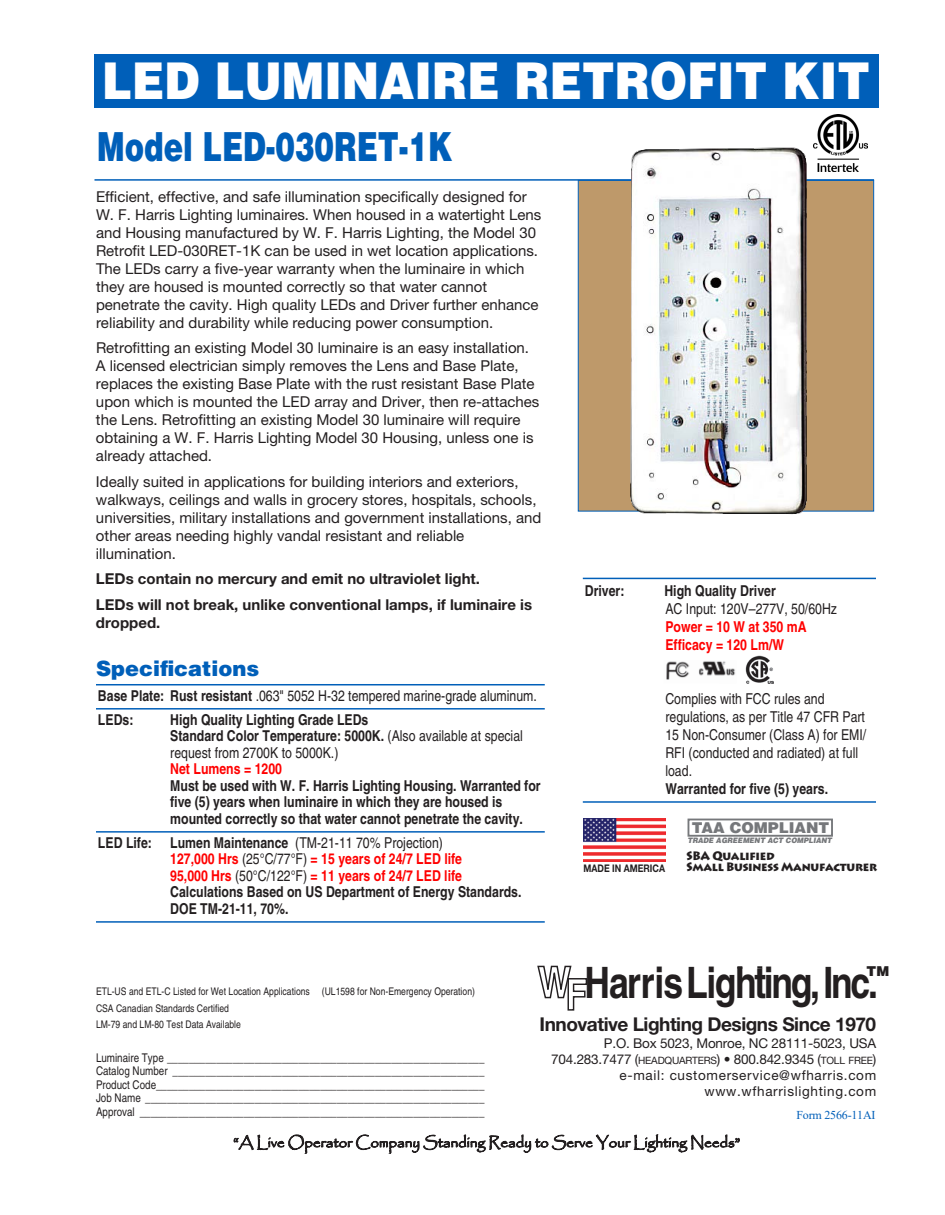
<style>
.page{position:relative;width:945px;height:1215px;background:#fff}
.page>*{position:absolute;margin:0;border:0;box-sizing:border-box;transform-origin:0 0}
.t1{font:900 50.7px "Helvetica";color:#fff;scale:.89 1}
.t2{font:700 condensed 43.35px "Helvetica";letter-spacing:-.035em;color:#231f20}
.t3{font:900 40.05px "Helvetica";color:#005fb9;scale:.73 1}
.t4{font:900 21px "Helvetica";color:#005fb9}
.t5{font:700 19.05px "Helvetica Neue";letter-spacing:-.025em;color:#231f20}
.Product_Info{font:15px/18px "Helvetica Neue";color:#231f20}
.ProductSpecification{font:700 condensed 15px/16.5px "Helvetica";color:#231f20}
.ProductSpecification-2{font:condensed 15px/18px "Helvetica";color:#231f20}
.Product_Info-2{font:700 15px/18px "Helvetica Neue";color:#231f20}
.ProductSpecification-3{font:700 condensed 15px/18px "Helvetica";color:#f00}
.t6{font:900 15px "Helvetica";color:#76787b}
.t7{font:900 13.65px "Helvetica";color:#231f20}
.t8{font:13.5px "Helvetica Neue";letter-spacing:-.015em;color:#231f20}
.t9{font:13.5px "Helvetica Neue";letter-spacing:.05em;color:#231f20}
.t10{font:900 12.15px "Lithos Pro";letter-spacing:-.025em;color:#231f20;scale:.94 1}
.t11{font:condensed 12px "Helvetica";color:#231f20}
.t12{font:12px "Times New Roman";letter-spacing:-.015em;color:#005fb9}
.ETL_LM{font:condensed 10.5px "Helvetica";color:#231f20}
.t13{font:700 10.5px "Helvetica Neue";color:#231f20;scale:.84 1}
.t14{font:italic 900 7.5px "Helvetica";color:#76787b;scale:.93 1}
.s1{font-weight:700}
.s2{font-weight:400}
.s3{color:#f00}
.s4{color:#231f20}
.s5{font-weight:400;color:#231f20}
.s6{font-style:inherit}
.s7{font-size:10.2px}
</style>
<div class="page">
<div style="left:94px;top:54px;width:785px;height:54px;background:#005fb9"></div>
<hr style="left:96px;top:684px;width:449px;height:1px;background:#005fb9">
<hr style="left:96px;top:708px;width:449px;height:2px;background:#005fb9">
<hr style="left:96px;top:831px;width:449px;height:2px;background:#005fb9">
<hr style="left:96px;top:921px;width:449px;height:2px;background:#005fb9">
<div style="left:578px;top:180px;width:296px;height:331px;background:#be996a;border:1px solid #005fb9"></div>
<svg style="left:233px;top:1134px;width:507px;height:20px"></svg>
<hr style="left:94px;top:179px;width:780px;height:2px;background:#005fb9">
<img style="left:813px;top:114px;width:55px;height:58px">
<img style="left:666px;top:661px;width:70px;height:19px">
<img style="left:584px;top:819px;width:82px;height:43px">
<div style="left:688px;top:819px;width:145px;height:18px;border:2px solid #76787b"></div>
<hr style="left:583px;top:578px;width:293px;height:1px;background:#005fb9">
<hr style="left:583px;top:801px;width:293px;height:2px;background:#005fb9">
<img style="left:745px;top:655px;width:28px;height:28px">
<svg style="left:537px;top:965px;width:51px;height:46px"></svg>
<svg style="left:757px;top:966px;width:5px;height:3px"></svg>
<svg style="left:737px;top:966px;width:5px;height:3px"></svg>
<img style="left:625px;top:147px;width:183px;height:368px">
<p class="t1" style="left:102px;top:48px;width:865px">LED LUMINAIRE RETROFIT KIT</p>
<p class="t3" style="left:97px;top:120px;width:488px">Model LED-030RET-1K</p>
<p class="Product_Info" style="left:96px;top:187px;width:447px">Efficient, effective, and safe illumination specifically designed for W. F. Harris Lighting luminaires. When housed in a watertight Lens and Housing manufactured by W. F. Harris Lighting, the Model 30<br>Retrofit LED-030RET-1K can be used in wet location applications.<br>The LEDs carry a five-year warranty when the luminaire in which they are housed is mounted correctly so that water cannot penetrate the cavity. High quality LEDs and Driver further enhance reliability and durability while reducing power consumption.</p>
<p class="Product_Info" style="left:96px;top:339px;width:445px">Retrofitting an existing Model 30 luminaire is an easy installation.<br>A licensed electrician simply removes the Lens and Base Plate, replaces the existing Base Plate with the rust resistant Base Plate upon which is mounted the LED array and Driver, then re-attaches the Lens. Retrofitting an existing Model 30 luminaire will require obtaining a W. F. Harris Lighting Model 30 Housing, unless one is already attached.</p>
<p class="Product_Info" style="left:96px;top:472px;width:447px">Ideally suited in applications for building interiors and exteriors, walkways, ceilings and walls in grocery stores, hospitals, schools, universities, military installations and government installations, and other areas needing highly vandal resistant and reliable illumination.</p>
<p class="Product_Info-2" style="left:96px;top:570px;width:386px">LEDs contain no mercury and emit no ultraviolet light.</p>
<p class="Product_Info-2" style="left:96px;top:595px;width:438px">LEDs will not break, unlike conventional lamps, if luminaire is dropped.</p>
<p class="t4" style="left:96px;top:655px;width:165px">Specifications</p>
<p class="ProductSpecification-2" style="left:98px;top:686px;width:440px"><span class="s1">Base Plate: Rust resistant</span> .063" 5052 H-32 tempered marine-grade aluminum.</p>
<p class="ProductSpecification" style="left:98px;top:711px;width:37px">LEDs:</p>
<p class="ProductSpecification" style="left:170px;top:711px;width:372px">High Quality Lighting Grade LEDs<br>Standard Color Temperature: 5000K. <span class="s2">(Also available at special request from 2700K to 5000K.)<br></span><span class="s3">Net Lumens = 1200<br></span>Must be used with W. F. Harris Lighting Housing. Warranted for five (5) years when luminaire in which they are housed is mounted correctly so that water cannot penetrate the cavity.</p>
<p class="ProductSpecification" style="left:170px;top:834px;width:353px;text-indent:-72px">LED Life: Lumen Maintenance <span class="s2">(TM-21-11 70% Projection)<br></span><span class="s3">127,000 Hrs</span> <span class="s2">(25°C/77°F)</span> <span class="s3">= 15 years of 24/7 LED life<br>95,000 Hrs</span> <span class="s2">(50°C/122°F)</span> <span class="s3">= 11 years of 24/7 LED life </span>Calculations Based on US Department of Energy Standards.<br>DOE TM-21-11, 70%.</p>
<p class="ProductSpecification" style="left:585px;top:582px;width:41px">Driver:</p>
<p class="ProductSpecification-3" style="left:664px;top:581px;width:174px"><span class="s4">High Quality Driver<br></span><span class="s5">AC Input: 120V–277V, 50/60Hz<br></span>Power = 10 W at 350 mA<br>Efficacy = 120 Lm/W</p>
<p class="ProductSpecification-2" style="left:665px;top:689px;width:202px">Complies with FCC rules and regulations, as per Title 47 CFR Part<br>15 Non-Consumer (Class A) for EMI/<br>RFI (conducted and radiated) at full load.<br><span class="s1">Warranted for five (5) years.</span></p>
<p class="t6" style="left:692px;top:818px;width:139px">TAA COMPLIANT</p>
<p class="t14" style="left:687px;top:836px;width:157px">TRADE AGREEMENT ACT COMPLIANT</p>
<p class="t10" style="left:687px;top:849px;width:95px">SBA Qualified</p>
<p class="t13" style="left:584px;top:862px;width:98px">MADE IN AMERICA</p>
<p class="t10" style="left:687px;top:859px;width:204px">Small Business Manufacturer</p>
<p class="ETL_LM" style="left:96px;top:985px;width:381px">ETL-US and ETL-C Listed for Wet Location Applications (UL1598 for Non-Emergency Operation)</p>
<p class="ETL_LM" style="left:96px;top:1002px;width:135px">CSA Canadian Standards Certified</p>
<p class="ETL_LM" style="left:96px;top:1018px;width:147px">LM-79 and LM-80 Test Data Available</p>
<p class="t11" style="left:96px;top:1050px;width:390px">Luminaire Type __________________________________________________________</p>
<p class="t11" style="left:96px;top:1064px;width:390px">Catalog Number _________________________________________________________</p>
<p class="t11" style="left:96px;top:1077px;width:390px">Product Code____________________________________________________________</p>
<p class="t11" style="left:96px;top:1091px;width:390px">Job Name ______________________________________________________________</p>
<p class="t11" style="left:96px;top:1104px;width:390px">Approval _______________________________________________________________</p>
<p class="t2" style="left:584px;top:956px;width:295px">HarrisLighting, Inc.</p>
<p class="t7" style="left:867px;top:962px;width:24px">TM</p>
<p class="t5" style="left:540px;top:1013px;width:338px">Innovative Lighting Designs Since 1970</p>
<p class="t8" style="left:604px;top:1035px;width:274px">P.O. Box 5023, Monroe, NC 28111-5023, USA</p>
<p class="t8" style="left:551px;top:1051px;width:326px">704.283.7477 <span class="s6">(</span><span class="s7">HEADQUARTERS</span><span class="s6">)</span> • 800.842.9345 <span class="s6">(</span><span class="s7">TOLL FREE</span><span class="s6">)</span></p>
<p class="t9" style="left:620px;top:1067px;width:258px">e-mail: customerservice@wfharris.com</p>
<p class="t9" style="left:704px;top:1083px;width:173px">www.wfharrislighting.com</p>
<p class="t12" style="left:796px;top:1107px;width:81px">Form 2566-11AI</p>
</div>
